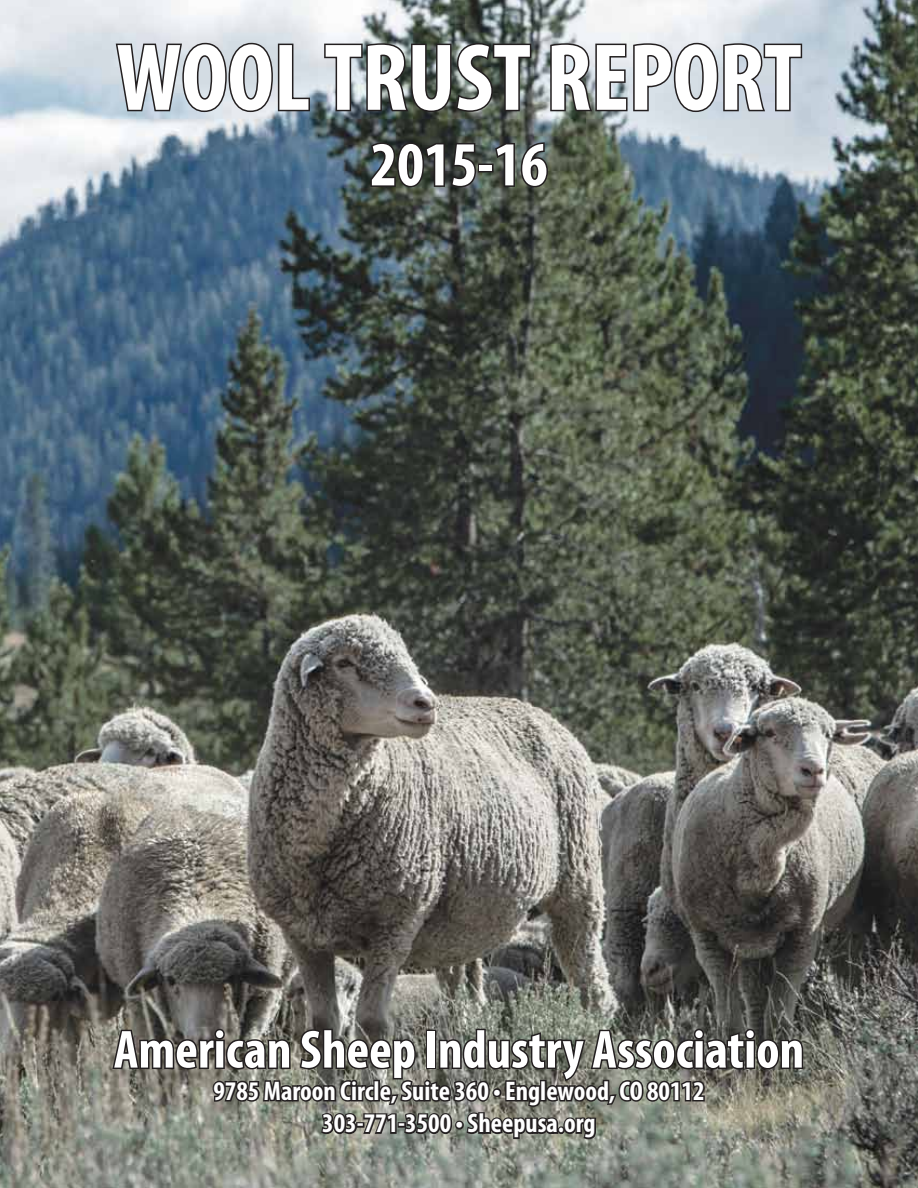
<style>
.page{position:relative;width:918px;height:1188px;background:#fff}
.page>*{position:absolute;margin:0;border:0;box-sizing:border-box;transform-origin:0 0}
.t1{font:700 condensed 96px "Myriad Pro";color:#fff}
.t2{font:700 condensed 63px "Myriad Pro";color:#fff}
.t3{font:700 condensed 54px "Myriad Pro";color:#fff}
.t4{font:700 condensed 27px/32.4px "Myriad Pro";color:#fff;text-align:center}
</style>
<div class="page">
<img style="left:0;top:0;width:918px;height:1188px">
<svg style="left:110px;top:1027px;width:695px;height:142px;background:#71726a"></svg>
<svg style="left:114px;top:41px;width:197px;height:73px;background:#a7adb3"></svg>
<svg style="left:323px;top:42px;width:210px;height:72px;background:#5f6664"></svg>
<svg style="left:549px;top:41px;width:255px;height:73px;background:#9fa5ab"></svg>
<svg style="left:368px;top:141px;width:110px;height:48px;background:#353936"></svg>
<div style="left:478px;top:164px;width:16px;height:8px;border:3px solid #231f20"></div>
<svg style="left:493px;top:141px;width:56px;height:48px;background:#464b47"></svg>
<h1 class="t1" style="left:116px;top:18px;width:687px">WOOL TRUST REPORT</h1>
<h2 class="t2" style="left:370px;top:125px;width:179px">2015-16</h2>
<h3 class="t3" style="left:114px;top:1016px;width:692px">American Sheep Industry Association</h3>
<p class="t4" style="left:213px;top:1074px;width:493px">9785 Maroon Circle, Suite 360 • Englewood, CO 80112<br>303-771-3500 • Sheepusa.org</p>
</div>
